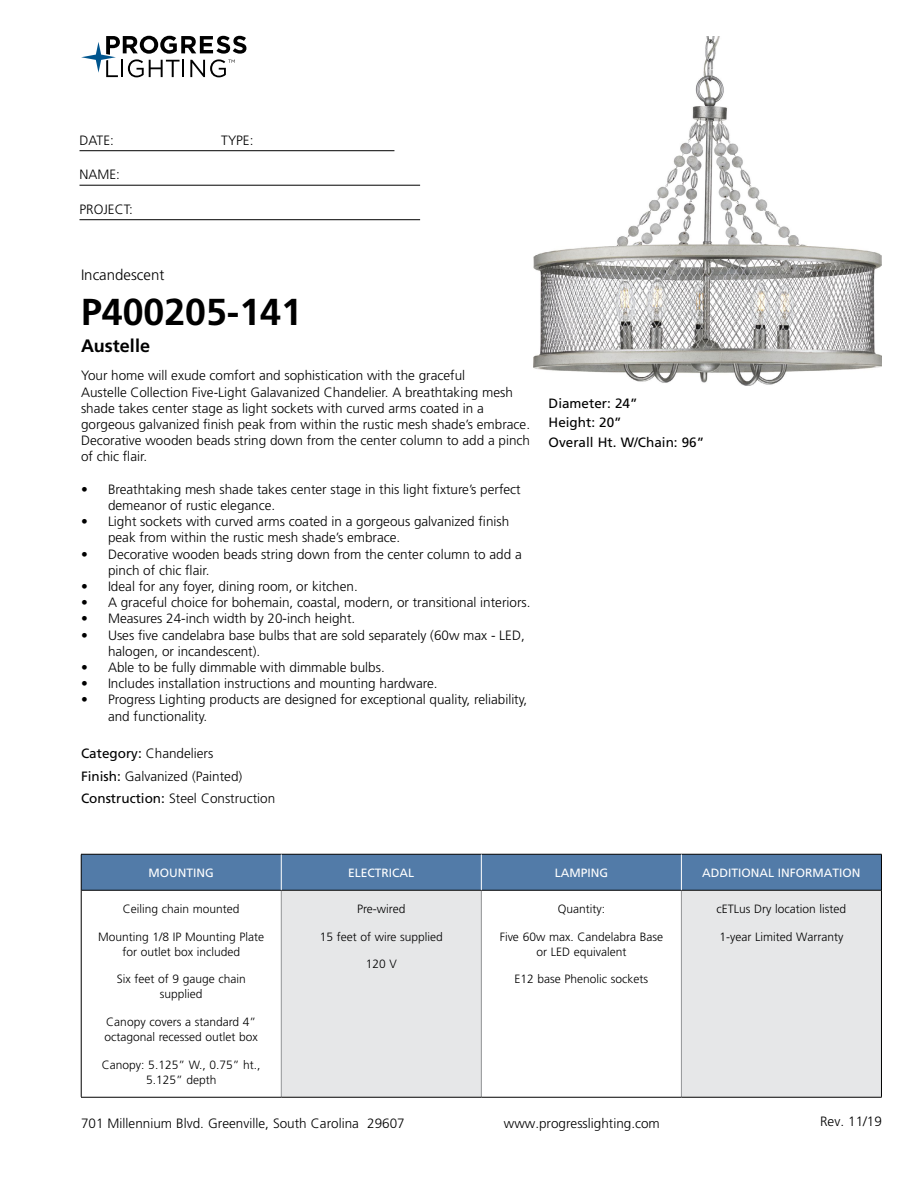
<style>
.page{position:relative;width:918px;height:1188px;background:#fff}
.page>*{position:absolute;margin:0;border:0;box-sizing:border-box;transform-origin:0 0}
.t1{font:700 37.5px "Frutiger LT Std";color:#000}
.t2{font:700 18px "Frutiger LT Std";color:#000}
.t3{font:300 15px "Frutiger LT Std";color:#000}
.t4{font:300 13.5px/16.2px "Frutiger LT Std";color:#000}
.t5{font:13.5px/19.5px "Frutiger LT Std";color:#000}
.t6{font:300 12px/15px "Frutiger LT Std";color:#000;text-align:center}
.t7{font:12px "Frutiger LT Std";color:#fff}
.s1{font-weight:400}
</style>
<div class="page">
<svg style="left:81px;top:36px;width:165px;height:41px"></svg>
<hr style="left:80px;top:150px;width:314px;height:1px;background:#000">
<hr style="left:80px;top:185px;width:340px;height:1px;background:#000">
<hr style="left:80px;top:219px;width:340px;height:1px;background:#000">
<div style="left:82px;top:855px;width:799px;height:35px;background:#527ba8"></div>
<div style="left:281px;top:890px;width:200px;height:207px;background:#e6e7e8"></div>
<div style="left:681px;top:890px;width:200px;height:207px;background:#e6e7e8"></div>
<hr style="left:281px;top:891px;width:1px;height:206px;background:#939598">
<hr style="left:481px;top:891px;width:1px;height:206px;background:#939598">
<hr style="left:681px;top:891px;width:1px;height:206px;background:#939598">
<hr style="left:81px;top:890px;width:200px;height:1px;background:#000">
<hr style="left:281px;top:890px;width:200px;height:1px;background:#000">
<hr style="left:481px;top:890px;width:200px;height:1px;background:#000">
<hr style="left:681px;top:890px;width:200px;height:1px;background:#000">
<hr style="left:81px;top:1097px;width:200px;height:1px;background:#000">
<hr style="left:281px;top:1097px;width:200px;height:1px;background:#000">
<hr style="left:481px;top:1097px;width:200px;height:1px;background:#000">
<hr style="left:681px;top:1097px;width:201px;height:1px;background:#000">
<hr style="left:81px;top:854px;width:200px;height:1px;background:#000">
<hr style="left:81px;top:854px;width:1px;height:36px;background:#000">
<hr style="left:281px;top:854px;width:200px;height:1px;background:#000">
<hr style="left:481px;top:854px;width:200px;height:1px;background:#000">
<hr style="left:681px;top:854px;width:201px;height:1px;background:#000">
<hr style="left:881px;top:854px;width:1px;height:36px;background:#000">
<hr style="left:81px;top:890px;width:1px;height:207px;background:#000">
<hr style="left:881px;top:890px;width:1px;height:207px;background:#000">
<hr style="left:281px;top:854px;width:1px;height:36px;background:#fff">
<hr style="left:681px;top:854px;width:1px;height:36px;background:#fff">
<hr style="left:481px;top:854px;width:1px;height:36px;background:#fff">
<img style="left:533px;top:36px;width:349px;height:349px">
<p class="t4" style="left:80px;top:132px;width:36px">DATE:</p>
<p class="t4" style="left:221px;top:132px;width:34px">TYPE:</p>
<p class="t4" style="left:80px;top:167px;width:42px">NAME:</p>
<p class="t4" style="left:80px;top:201px;width:55px">PROJECT:</p>
<p class="t3" style="left:81px;top:266px;width:85px">Incandescent</p>
<h1 class="t1" style="left:81px;top:290px;width:222px">P400205-141</h1>
<h2 class="t2" style="left:81px;top:335px;width:71px">Austelle</h2>
<p class="t4" style="left:81px;top:368px;width:451px">Your home will exude comfort and sophistication with the graceful<br>Austelle Collection Five-Light Galavanized Chandelier. A breathtaking mesh shade takes center stage as light sockets with curved arms coated in a gorgeous galvanized finish peak from within the rustic mesh shade’s embrace.<br>Decorative wooden beads string down from the center column to add a pinch of chic flair.</p>
<p class="t4" style="left:108px;top:481px;width:414px;text-indent:-27px">• Breathtaking mesh shade takes center stage in this light fixture’s perfect demeanor of rustic elegance.</p>
<p class="t4" style="left:108px;top:514px;width:403px;text-indent:-27px">• Light sockets with curved arms coated in a gorgeous galvanized finish peak from within the rustic mesh shade’s embrace.</p>
<p class="t4" style="left:108px;top:546px;width:415px;text-indent:-27px">• Decorative wooden beads string down from the center column to add a pinch of chic flair.</p>
<p class="t4" style="left:81px;top:578px;width:278px">• Ideal for any foyer, dining room, or kitchen.</p>
<p class="t4" style="left:81px;top:595px;width:451px">• A graceful choice for bohemain, coastal, modern, or transitional interiors.</p>
<p class="t4" style="left:81px;top:611px;width:276px">• Measures 24-inch width by 20-inch height.</p>
<p class="t4" style="left:108px;top:627px;width:418px;text-indent:-27px">• Uses five candelabra base bulbs that are sold separately (60w max - LED, halogen, or incandescent).</p>
<p class="t4" style="left:81px;top:659px;width:305px">• Able to be fully dimmable with dimmable bulbs.</p>
<p class="t4" style="left:81px;top:676px;width:358px">• Includes installation instructions and mounting hardware.</p>
<p class="t4" style="left:108px;top:692px;width:421px;text-indent:-27px">• Progress Lighting products are designed for exceptional quality, reliability, and functionality.</p>
<p class="t4" style="left:81px;top:742px;width:196px;line-height:22.5px"><span class="s1">Category:</span> Chandeliers<br><span class="s1">Finish:</span> Galvanized (Painted)<br><span class="s1">Construction:</span> Steel Construction</p>
<p class="t5" style="left:549px;top:393px;width:157px">Diameter: 24”<br>Height: 20”<br>Overall Ht. W/Chain: 96”</p>
<p class="t7" style="left:149px;top:866px;width:67px">MOUNTING</p>
<p class="t7" style="left:348px;top:866px;width:68px">ELECTRICAL</p>
<p class="t7" style="left:555px;top:866px;width:55px">LAMPING</p>
<p class="t7" style="left:702px;top:866px;width:160px">ADDITIONAL INFORMATION</p>
<p class="t6" style="left:123px;top:901px;width:118px">Ceiling chain mounted</p>
<p class="t6" style="left:98px;top:929px;width:168px">Mounting 1/8 IP Mounting Plate for outlet box included</p>
<p class="t6" style="left:117px;top:972px;width:131px">Six feet of 9 gauge chain supplied</p>
<p class="t6" style="left:105px;top:1015px;width:155px;text-align:left">Canopy covers a standard 4” octagonal recessed outlet box</p>
<p class="t6" style="left:102px;top:1057px;width:160px">Canopy: 5.125” W., 0.75” ht.,<br>5.125” depth</p>
<p class="t6" style="left:357px;top:901px;width:50px">Pre-wired</p>
<p class="t6" style="left:320px;top:929px;width:125px">15 feet of wire supplied</p>
<p class="t6" style="left:366px;top:957px;width:33px">120 V</p>
<p class="t6" style="left:717px;top:901px;width:131px">cETLus Dry location listed</p>
<p class="t6" style="left:719px;top:929px;width:125px">1-year Limited Warranty</p>
<p class="t6" style="left:558px;top:901px;width:49px">Quantity:</p>
<p class="t6" style="left:500px;top:929px;width:165px">Five 60w max. Candelabra Base or LED equivalent</p>
<p class="t6" style="left:515px;top:972px;width:135px">E12 base Phenolic sockets</p>
<p class="t4" style="left:81px;top:1115px;width:325px">701 Millennium Blvd. Greenville, South Carolina 29607</p>
<p class="t4" style="left:504px;top:1115px;width:158px">www.progresslighting.com</p>
<p class="t4" style="left:820px;top:1114px;width:63px">Rev. 11/19</p>
</div>
